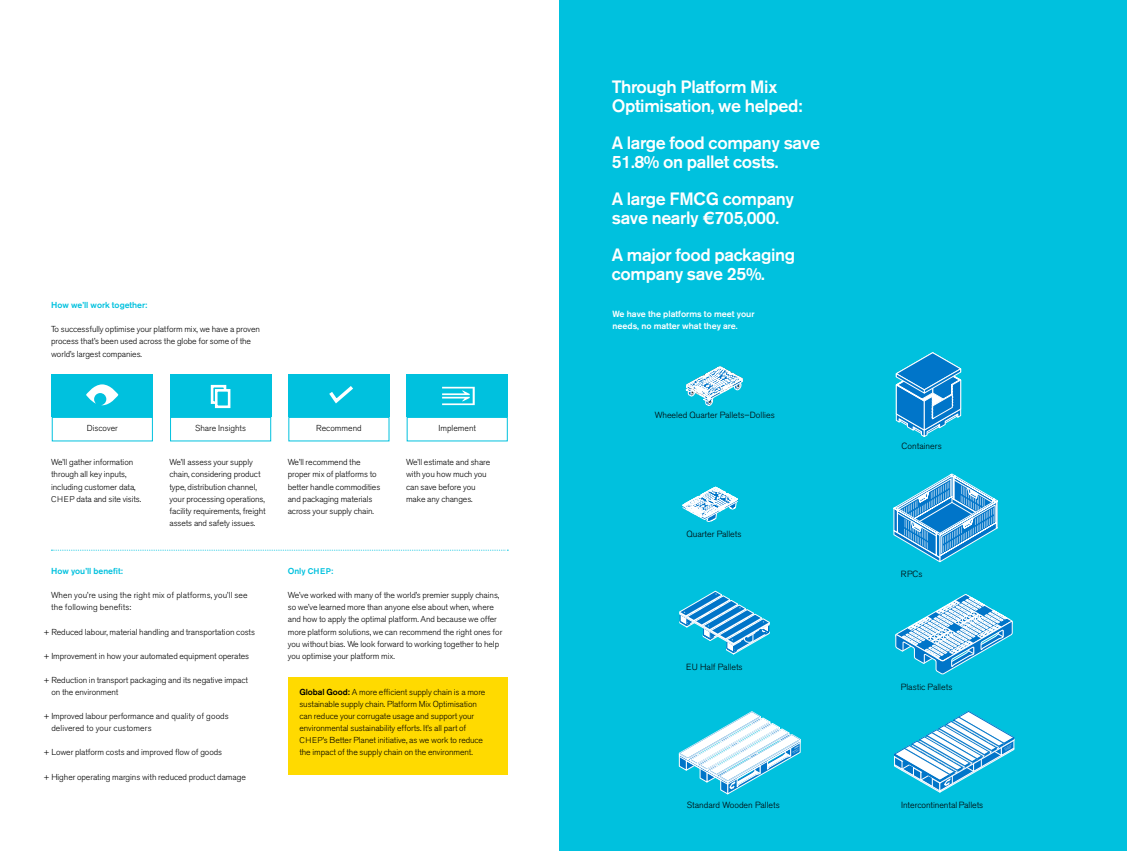
<style>
.page{position:relative;width:1127px;height:851px;background:#fff}
.page>*{position:absolute;margin:0;border:0;box-sizing:border-box;transform-origin:0 0}
.t1{font:500 17.76px/18.6px "Akzidenz Grotesk Pro";letter-spacing:-.02em;color:#fff}
.t2{font:300 8.84px "Akzidenz Grotesk BE";color:#000}
.t3{font:500 8.84px/12.4px "Akzidenz Grotesk Pro";color:#fff}
.t4{font:300 8.84px "Akzidenz Grotesk Pro";letter-spacing:-.01em;color:#000}
.t5{font:300 8.66px/12.1px "Akzidenz Grotesk Pro";letter-spacing:-.01em;color:#000}
.t6{font:300 8.66px/12.1px "Akzidenz Grotesk Pro";letter-spacing:.01em;color:#000}
.t7{font:500 8.66px "Akzidenz Grotesk Pro";color:#00c1de}
.s1{font-size:8.22px}
.s2{font-weight:500}
</style>
<div class="page">
<div style="left:288px;top:677px;width:219px;height:97px;background:#ffda00"></div>
<svg style="left:51px;top:549px;width:457px;height:1px"></svg>
<div style="left:288px;top:417px;width:101px;height:24px;border:1px solid #00c1de"></div>
<div style="left:170px;top:417px;width:101px;height:24px;border:1px solid #00c1de"></div>
<div style="left:406px;top:417px;width:101px;height:24px;border:1px solid #00c1de"></div>
<div style="left:52px;top:417px;width:101px;height:24px;border:1px solid #00c1de"></div>
<div style="left:288px;top:375px;width:101px;height:42px;background:#00c1de"></div>
<svg style="left:329px;top:386px;width:24px;height:18px"></svg>
<div style="left:406px;top:375px;width:101px;height:42px;background:#00c1de"></div>
<svg style="left:442px;top:387px;width:32px;height:18px"></svg>
<div style="left:52px;top:375px;width:101px;height:42px;background:#00c1de"></div>
<svg style="left:86px;top:384px;width:32px;height:21px"></svg>
<div style="left:170px;top:375px;width:101px;height:42px;background:#00c1de"></div>
<svg style="left:211px;top:385px;width:15px;height:19px"></svg>
<div style="left:215px;top:389px;width:15px;height:19px;background:#00c1de;border:3px solid #fff"></div>
<div style="left:559px;top:0;width:567px;height:850px;background:#00c1de"></div>
<svg style="left:678px;top:711px;width:122px;height:83px"></svg>
<svg style="left:895px;top:594px;width:117px;height:80px"></svg>
<svg style="left:679px;top:591px;width:90px;height:63px"></svg>
<svg style="left:893px;top:474px;width:104px;height:88px"></svg>
<svg style="left:894px;top:711px;width:120px;height:81px"></svg>
<svg style="left:895px;top:352px;width:65px;height:85px"></svg>
<svg style="left:682px;top:487px;width:55px;height:34px"></svg>
<svg style="left:685px;top:366px;width:57px;height:39px"></svg>
<p class="t7" style="left:51px;top:299px;width:98px">How we’ll work together:</p>
<p class="t5" style="left:51px;top:323px;width:210px">To successfully optimise your platform mix, we have a proven process that’s been used across the globe for some of the world’s largest companies.</p>
<p class="t5" style="left:87px;top:422px;width:33px">Discover</p>
<p class="t5" style="left:195px;top:422px;width:52px">Share Insights</p>
<p class="t5" style="left:316px;top:422px;width:47px">Recommend</p>
<p class="t5" style="left:438px;top:422px;width:39px">Implement</p>
<p class="t5" style="left:51px;top:456px;width:92px">We’ll gather information through all key inputs, including customer data,<br><span class="s1">CHEP</span> data and site visits.</p>
<p class="t5" style="left:169px;top:456px;width:98px">We’ll assess your supply chain, considering product type, distribution channel, your processing operations, facility requirements, freight assets and safety issues.</p>
<p class="t5" style="left:288px;top:456px;width:94px">We’ll recommend the proper mix of platforms to better handle commodities and packaging materials across your supply chain.</p>
<p class="t5" style="left:406px;top:456px;width:86px">We’ll estimate and share with you how much you can save before you make any changes.</p>
<p class="t7" style="left:51px;top:565px;width:73px">How you’ll benefit:</p>
<p class="t6" style="left:51px;top:589px;width:198px">When you’re using the right mix of platforms, you’ll see the following benefits:</p>
<p class="t5" style="left:43px;top:625px;width:213px">+ Reduced labour, material handling and transportation costs</p>
<p class="t5" style="left:43px;top:649px;width:207px">+ Improvement in how your automated equipment operates</p>
<p class="t5" style="left:51px;top:673px;width:198px;text-indent:-8px">+ Reduction in transport packaging and its negative impact on the environment</p>
<p class="t6" style="left:51px;top:710px;width:179px;text-indent:-8px">+ Improved labour performance and quality of goods delivered to your customers</p>
<p class="t5" style="left:43px;top:746px;width:180px">+ Lower platform costs and improved flow of goods</p>
<p class="t5" style="left:43px;top:770px;width:204px">+ Higher operating margins with reduced product damage</p>
<p class="t7" style="left:288px;top:565px;width:47px">Only <span class="s1">CHEP</span>:</p>
<p class="t5" style="left:288px;top:589px;width:216px">We’ve worked with many of the world’s premier supply chains, so we’ve learned more than anyone else about when, where and how to apply the optimal platform. And because we offer more platform solutions, we can recommend the right ones for you without bias. We look forward to working together to help you optimise your platform mix.</p>
<p class="t5" style="left:299px;top:686px;width:187px"><span class="s2">Global Good:</span> A more efficient supply chain is a more sustainable supply chain. Platform Mix Optimisation can reduce your corrugate usage and support your environmental sustainability efforts. It’s all part of <span class="s1">CHEP</span>’s Better Planet initiative, as we work to reduce the impact of the supply chain on the environment.</p>
<h1 class="t1" style="left:611px;top:77px;width:192px">Through Platform Mix<br>Optimisation, we helped:</h1>
<h1 class="t1" style="left:611px;top:133px;width:210px">A large food company save<br>51.8% on pallet costs.</h1>
<h1 class="t1" style="left:611px;top:189px;width:184px">A large FMCG company save nearly €705,000.</h1>
<h1 class="t1" style="left:611px;top:245px;width:185px">A major food packaging company save 25%.</h1>
<p class="t3" style="left:612px;top:307px;width:143px">We have the platforms to meet your needs, no matter what they are.</p>
<p class="t2" style="left:654px;top:410px;width:121px">Wheeled Quarter Pallets–Dollies</p>
<p class="t2" style="left:686px;top:528px;width:57px">Quarter Pallets</p>
<p class="t2" style="left:686px;top:661px;width:58px">EU Half Pallets</p>
<p class="t2" style="left:901px;top:440px;width:42px">Containers</p>
<p class="t2" style="left:900px;top:569px;width:23px">RPCs</p>
<p class="t2" style="left:900px;top:682px;width:53px">Plastic Pallets</p>
<p class="t2" style="left:686px;top:799px;width:95px">Standard Wooden Pallets</p>
<p class="t4" style="left:900px;top:799px;width:83px">Intercontinental Pallets</p>
</div>
